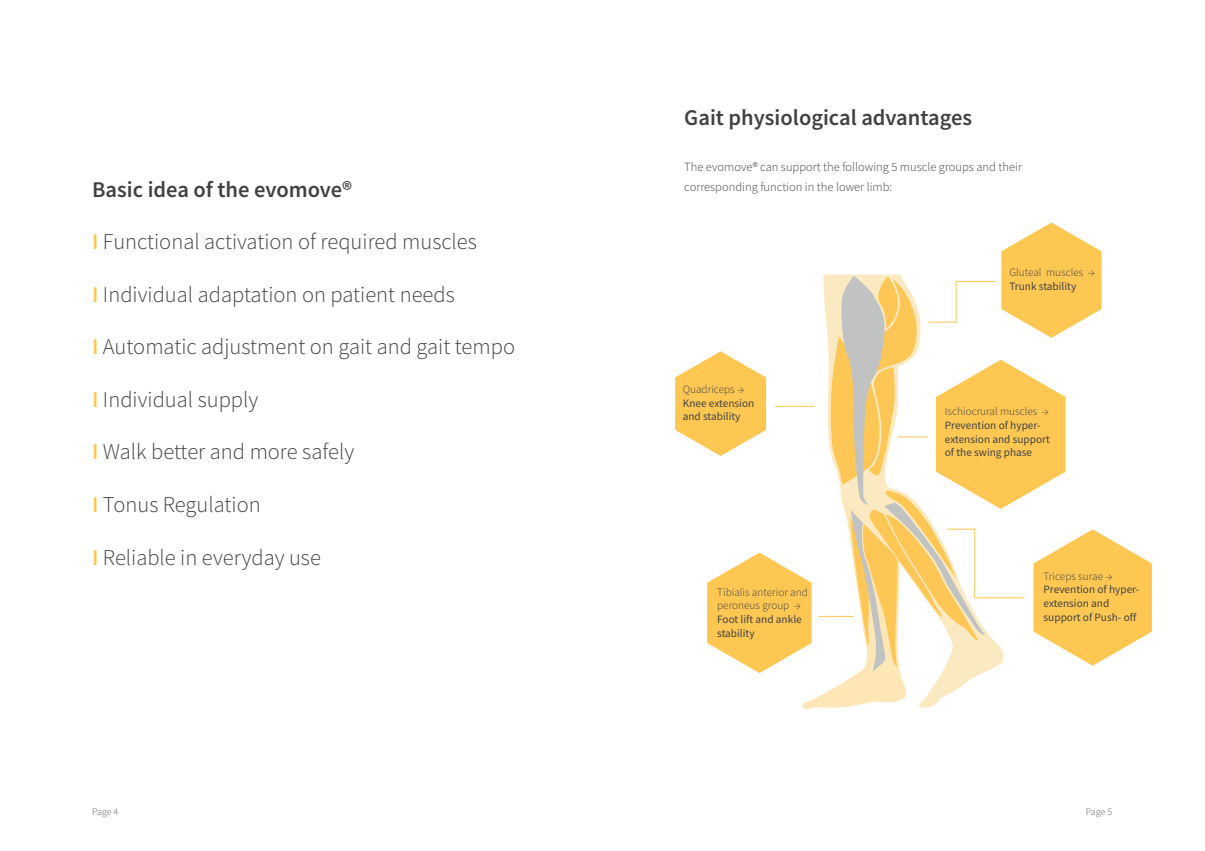
<style>
.page{position:relative;width:1205px;height:851px;background:#fff}
.page>*{position:absolute;margin:0;border:0;box-sizing:border-box;transform-origin:0 0}
.t1{font:300 22.5px "Source Sans Pro";color:#3f4245}
.t2{font:600 22.5px "Source Sans Pro";color:#3f4245}
.t3{font:300 12.5px/20px "Source Sans Pro";color:#3f4245}
.t4{font:11.25px/13.8px "Source Sans Pro";color:#3f4245}
.t5{font:300 11.25px/13.8px "Source Sans Pro";color:#3f4245}
.t6{font:300 10px "Source Sans Pro";letter-spacing:-.01em;color:#636366}
.s1{color:#414445}
.s2{font-weight:600;color:#fec752}
</style>
<div class="page">
<svg style="left:675px;top:222px;width:477px;height:487px"></svg>
<p class="t2" style="left:92px;top:174px;width:261px">Basic idea of the evomo<span class="s1">ve®</span></p>
<p class="t1" style="left:92px;top:228px;width:386px"><span class="s2">I</span> Functional activation of required muscles</p>
<p class="t1" style="left:92px;top:280px;width:364px"><span class="s2">I</span> Individual adaptation on patient needs</p>
<p class="t1" style="left:92px;top:333px;width:424px"><span class="s2">I</span> Automatic adjustment on gait and gait tempo</p>
<p class="t1" style="left:92px;top:385px;width:168px"><span class="s2">I</span> Individual supply</p>
<p class="t1" style="left:92px;top:438px;width:263px"><span class="s2">I</span> Walk better and more safely</p>
<p class="t1" style="left:92px;top:490px;width:170px"><span class="s2">I</span> Tonus Regulation</p>
<p class="t1" style="left:92px;top:543px;width:230px"><span class="s2">I</span> Reliable in everyday use</p>
<p class="t6" style="left:92px;top:805px;width:28px">Page 4</p>
<p class="t2" style="left:684px;top:102px;width:289px">Gait physiological advantages</p>
<p class="t3" style="left:684px;top:157px;width:339px">The evomove® can support the following 5 muscle groups and their corresponding function in the lower limb:</p>
<p class="t5" style="left:683px;top:382px;width:63px">Quadriceps →</p>
<p class="t4" style="left:683px;top:396px;width:73px">Knee extension and stability</p>
<p class="t5" style="left:717px;top:585px;width:92px">Tibialis anterior and peroneus group →</p>
<p class="t4" style="left:717px;top:612px;width:86px">Foot lift and ankle stability</p>
<p class="t5" style="left:1009px;top:265px;width:87px">Gluteal muscles →</p>
<p class="t4" style="left:1009px;top:279px;width:68px">Trunk stability</p>
<p class="t5" style="left:945px;top:404px;width:106px">Ischiocrural muscles →</p>
<p class="t4" style="left:945px;top:418px;width:107px">Prevention of hyper&shy;extension and support of the swing phase</p>
<p class="t5" style="left:1043px;top:569px;width:70px">Triceps surae →</p>
<p class="t4" style="left:1043px;top:582px;width:97px">Prevention of hyper&shy;extension and support of Push- off</p>
<p class="t6" style="left:1086px;top:805px;width:28px">Page 5</p>
</div>
